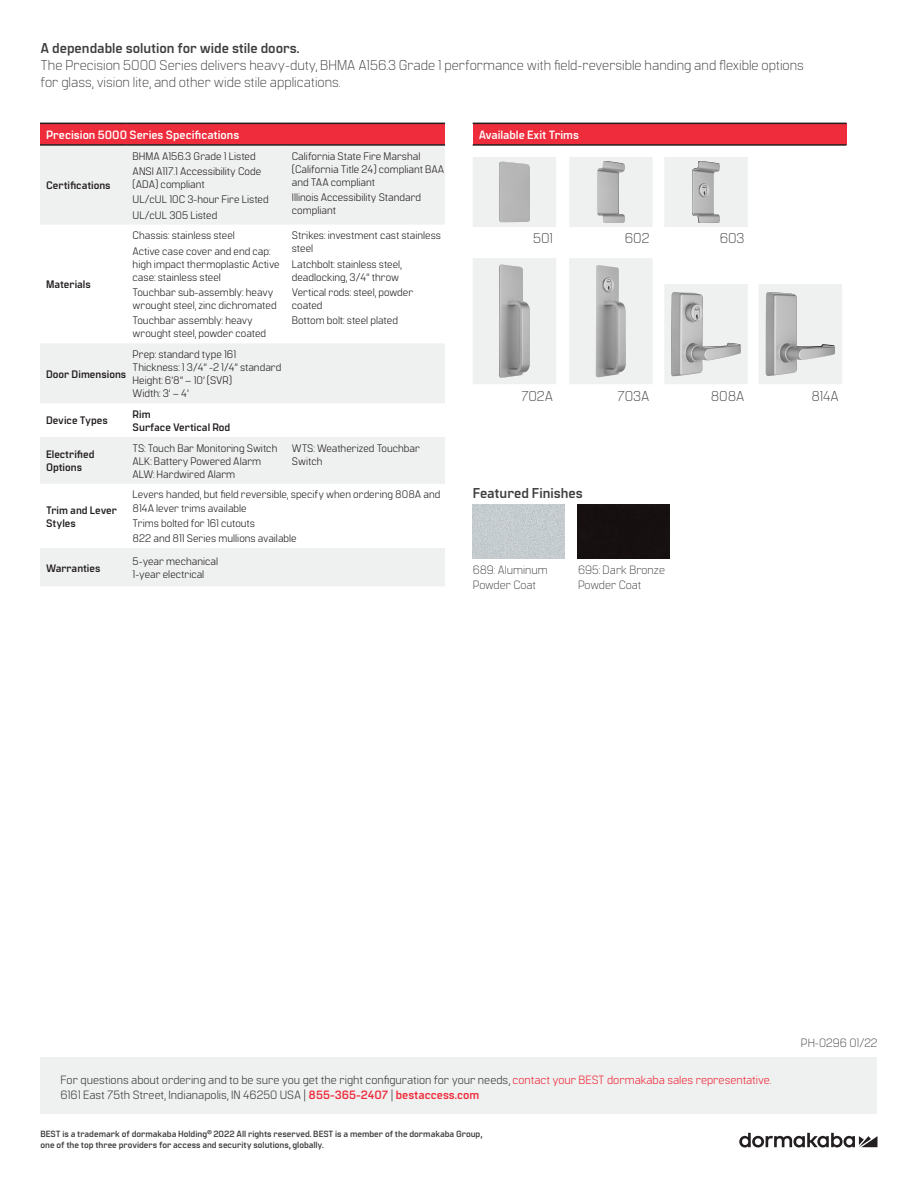
<style>
.page{position:relative;width:918px;height:1188px;background:#fff}
.page>*{position:absolute;margin:0;border:0;box-sizing:border-box;transform-origin:0 0}
.Body_no_space_after{font:300 14.25px/17.1px "Manifold CF";color:#3e3e3f}
.Body_no_space_after-2{font:700 14.25px "Manifold CF";color:#3e3e3f}
.Disclaimer{font:300 14.25px "Manifold CF";color:#3e3e3f}
.t1{font:12px/15px "Manifold CF";color:#3e3e3f}
.Disclaimer-2{font:300 12px/14.4px "Manifold CF";color:#3e3e3f}
.Chart_heading{font:700 12px "Manifold CF";color:#fff}
.Chart_body{font:10.8px/13px "Manifold CF";color:#231f20}
.Chart_body-2{font:700 10.8px/13px "Manifold CF";color:#231f20}
.t2{font:700 9px/10.8px "Manifold CF";color:#3e3e3f}
.s1{color:#ee2c3b}
.s2{font-weight:700;color:#ee2c3b}
</style>
<div class="page">
<svg style="left:739px;top:1133px;width:138px;height:15px"></svg>
<div style="left:40px;top:1058px;width:838px;height:56px;background:#eff0f0"></div>
<div style="left:473px;top:123px;width:373px;height:22px;background:#ee2c3b"></div>
<hr style="left:473px;top:123px;width:373px;height:1px;background:#231f20">
<hr style="left:473px;top:144px;width:373px;height:2px;background:#231f20">
<img style="left:473px;top:505px;width:91px;height:54px">
<div style="left:578px;top:505px;width:92px;height:54px;background:#161010"></div>
<div style="left:40px;top:123px;width:405px;height:22px;background:#ee2c3b"></div>
<svg style="left:40px;top:146px;width:405px;height:440px;fill:#f1f2f2"></svg>
<hr style="left:40px;top:123px;width:87px;height:1px;background:#231f20">
<hr style="left:127px;top:123px;width:159px;height:1px;background:#231f20">
<hr style="left:286px;top:123px;width:159px;height:1px;background:#231f20">
<hr style="left:40px;top:144px;width:87px;height:2px;background:#231f20">
<hr style="left:127px;top:144px;width:159px;height:2px;background:#231f20">
<hr style="left:286px;top:144px;width:159px;height:2px;background:#231f20">
<div style="left:473px;top:157px;width:83px;height:70px;background:#eff0f0"></div>
<div style="left:499px;top:162px;width:29px;height:60px;background:#b6b6b6"></div>
<svg style="left:569px;top:157px;width:84px;height:70px"></svg>
<img style="left:597px;top:161px;width:9px;height:53px">
<div style="left:664px;top:157px;width:84px;height:70px;background:#eff0f0"></div>
<img style="left:692px;top:161px;width:28px;height:62px">
<div style="left:473px;top:258px;width:83px;height:126px;background:#eff0f0"></div>
<img style="left:499px;top:265px;width:31px;height:113px">
<div style="left:569px;top:258px;width:84px;height:126px;background:#eff0f0"></div>
<img style="left:596px;top:265px;width:29px;height:113px">
<svg style="left:664px;top:284px;width:84px;height:100px"></svg>
<div style="left:759px;top:284px;width:83px;height:100px;background:#eff0f0"></div>
<img style="left:766px;top:292px;width:69px;height:84px">
<p class="Body_no_space_after-2" style="left:40px;top:39px;width:261px">A dependable solution for wide stile doors.</p>
<p class="Body_no_space_after" style="left:40px;top:56px;width:765px">The Precision 5000 Series delivers heavy-duty, BHMA A156.3 Grade 1 performance with field-reversible handing and flexible options for glass, vision lite, and other wide stile applications.</p>
<p class="Chart_heading" style="left:46px;top:128px;width:195px">Precision 5000 Series Specifications</p>
<p class="Chart_body-2" style="left:46px;top:179px;width:66px">Certifications</p>
<p class="Chart_body-2" style="left:46px;top:279px;width:46px">Materials</p>
<p class="Chart_body" style="left:133px;top:150px;width:125px">BHMA A156.3 Grade 1 Listed</p>
<p class="Chart_body" style="left:133px;top:165px;width:130px">ANSI A117.1 Accessibility Code (ADA) compliant</p>
<p class="Chart_body" style="left:133px;top:193px;width:138px">UL/cUL 10C 3-hour Fire Listed</p>
<p class="Chart_body" style="left:133px;top:208px;width:86px">UL/cUL 305 Listed</p>
<p class="Chart_body" style="left:133px;top:229px;width:104px">Chassis: stainless steel</p>
<p class="Chart_body" style="left:133px;top:244px;width:149px">Active case cover and end cap: high impact thermoplastic Active case: stainless steel</p>
<p class="Chart_body" style="left:133px;top:286px;width:146px">Touchbar sub-assembly: heavy wrought steel, zinc dichromated</p>
<p class="Chart_body" style="left:133px;top:314px;width:135px">Touchbar assembly: heavy wrought steel, powder coated</p>
<p class="Chart_body" style="left:133px;top:348px;width:150px">Prep: standard type 161<br>Thickness: 1 3/4” -2 1/4” standard<br>Height: 6’8” – 10’ (SVR)<br>Width: 3’ – 4’</p>
<p class="Chart_body-2" style="left:46px;top:368px;width:82px">Door Dimensions</p>
<p class="Chart_body" style="left:292px;top:150px;width:154px">California State Fire Marshal (California Title 24) compliant BAA and TAA compliant</p>
<p class="Chart_body" style="left:292px;top:191px;width:131px">Illinois Accessibility Standard compliant</p>
<p class="Chart_body" style="left:292px;top:229px;width:151px">Strikes: investment cast stainless steel</p>
<p class="Chart_body" style="left:292px;top:258px;width:112px">Latchbolt: stainless steel, deadlocking, 3/4” throw</p>
<p class="Chart_body" style="left:292px;top:286px;width:123px">Vertical rods: steel, powder coated</p>
<p class="Chart_body" style="left:292px;top:314px;width:108px">Bottom bolt: steel plated</p>
<p class="Chart_body-2" style="left:46px;top:415px;width:63px">Device Types</p>
<p class="Chart_body-2" style="left:133px;top:408px;width:99px">Rim<br>Surface Vertical Rod</p>
<p class="Chart_body-2" style="left:46px;top:448px;width:50px">Electrified<br>Options</p>
<p class="Chart_body" style="left:133px;top:442px;width:146px">TS: Touch Bar Monitoring Switch<br>ALK: Battery Powered Alarm<br>ALW: Hardwired Alarm</p>
<p class="Chart_body" style="left:292px;top:442px;width:130px">WTS: Weatherized Touchbar<br>Switch</p>
<p class="Chart_body-2" style="left:46px;top:504px;width:72px">Trim and Lever<br>Styles</p>
<p class="Chart_body" style="left:133px;top:488px;width:309px">Levers handed, but field reversible, specify when ordering 808A and<br>814A lever trims available</p>
<p class="Chart_body" style="left:133px;top:517px;width:124px">Trims bolted for 161 cutouts</p>
<p class="Chart_body" style="left:133px;top:532px;width:166px">822 and 811 Series mullions available</p>
<p class="Chart_body-2" style="left:46px;top:562px;width:56px">Warranties</p>
<p class="Chart_body" style="left:133px;top:555px;width:87px">5-year mechanical<br>1-year electrical</p>
<p class="Chart_heading" style="left:479px;top:128px;width:102px">Available Exit Trims</p>
<p class="Disclaimer" style="left:533px;top:230px;width:21px">501</p>
<p class="Disclaimer" style="left:625px;top:230px;width:26px">602</p>
<p class="Disclaimer" style="left:720px;top:230px;width:26px">603</p>
<p class="Disclaimer" style="left:521px;top:387px;width:33px">702A</p>
<p class="Disclaimer" style="left:618px;top:387px;width:33px">703A</p>
<p class="Disclaimer" style="left:711px;top:387px;width:35px">808A</p>
<p class="Disclaimer" style="left:811px;top:387px;width:29px">814A</p>
<p class="Body_no_space_after-2" style="left:473px;top:485px;width:112px">Featured Finishes</p>
<p class="Disclaimer-2" style="left:473px;top:563px;width:77px">689: Aluminum<br>Powder Coat</p>
<p class="Disclaimer-2" style="left:578px;top:563px;width:89px">695: Dark Bronze<br>Powder Coat</p>
<p class="Disclaimer-2" style="left:801px;top:1036px;width:78px">PH-0296 01/22</p>
<p class="t1" style="left:60px;top:1073px;width:713px">For questions about ordering and to be sure you get the right configuration for your needs, <span class="s1">contact your BEST dormakaba sales representative.<br></span>6161 East 75th Street, Indianapolis, IN 46250 USA | <span class="s2">855-365-2407</span> | <span class="s2">bestaccess.com</span></p>
<p class="t2" style="left:40px;top:1129px;width:443px">BEST is a trademark of dormakaba Holding<sup>©</sup> 2022 All rights reserved. BEST is a member of the dormakaba Group, one of the top three providers for access and security solutions, globally.</p>
</div>
